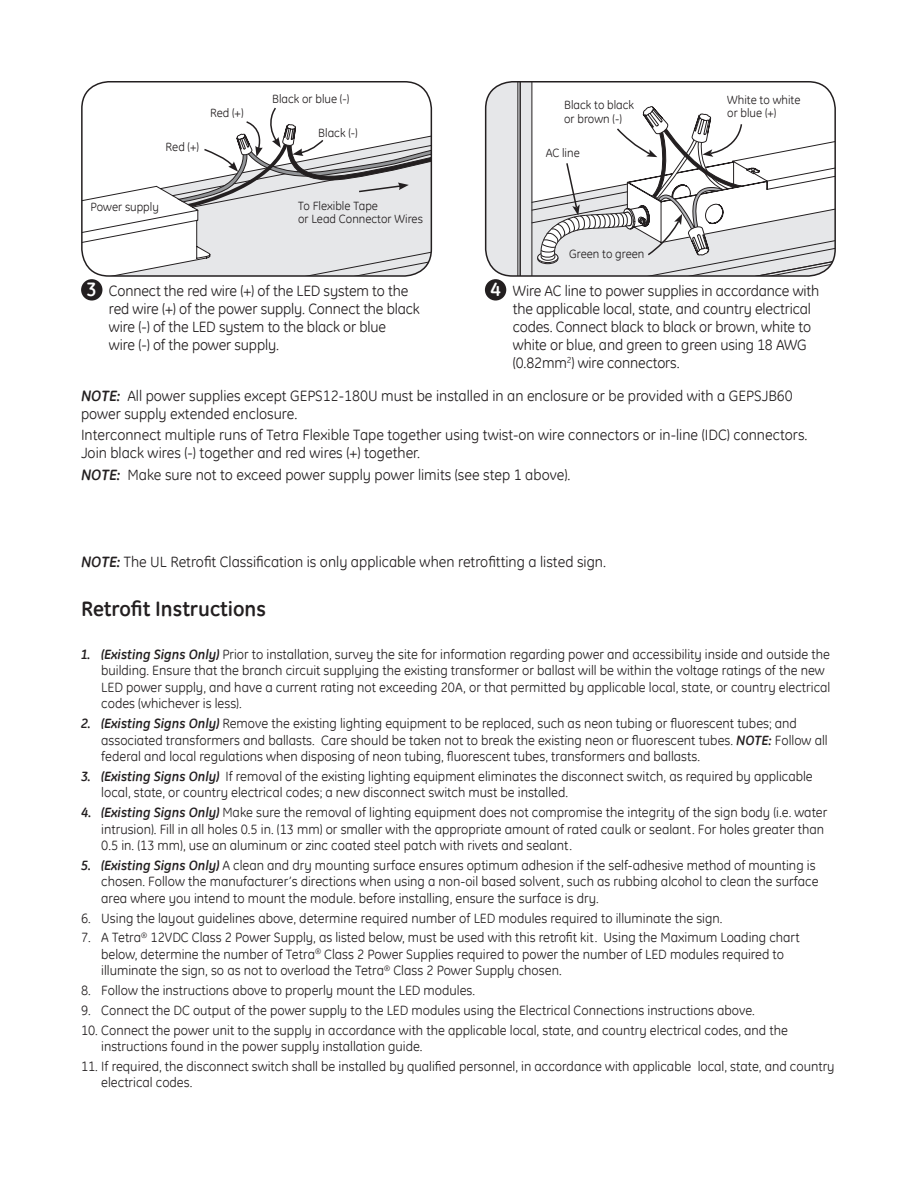
<style>
.page{position:relative;width:918px;height:1188px;background:#fff}
.page>*{position:absolute;margin:0;border:0;box-sizing:border-box;transform-origin:0 0}
.t1{font:700 21px "GE Inspira";color:#231f20}
.t2{font:700 19.5px "GE Inspira";color:#fff}
.t3{font:15px/18px "GE Inspira";color:#231f20}
.t4{font:13.5px/16.5px "GE Inspira";color:#231f20}
.t5{font:12px "GE Inspira";color:#231f20}
.s1{font-weight:700;font-style:italic}
</style>
<div class="page">
<svg style="left:486px;top:82px;width:346px;height:24px"></svg>
<hr style="left:517px;top:82px;width:1px;height:194px;background:#231f20">
<hr style="left:532px;top:82px;width:1px;height:194px;background:#231f20">
<hr style="left:520px;top:82px;width:1px;height:194px;background:#231f20">
<svg style="left:531px;top:94px;width:303px;height:12px"></svg>
<div style="left:485px;top:81px;width:351px;height:196px;border:2px solid #231f20;border-radius:27px"></div>
<svg style="left:82px;top:94px;width:349px;height:182px"></svg>
<div style="left:81px;top:81px;width:351px;height:196px;border:2px solid #231f20;border-radius:27px"></div>
<div style="left:485px;top:279px;width:21px;height:22px;background:#231f20;border-radius:50%"></div>
<div style="left:81px;top:279px;width:21px;height:22px;background:#231f20;border-radius:50%"></div>
<svg style="left:486px;top:106px;width:349px;height:170px"></svg>
<svg style="left:160px;top:107px;width:271px;height:100px"></svg>
<p class="t5" style="left:166px;top:140px;width:35px">Red (+)</p>
<p class="t5" style="left:210px;top:105px;width:35px">Red (+)</p>
<p class="t5" style="left:272px;top:91px;width:79px">Black or blue (-)</p>
<p class="t5" style="left:318px;top:125px;width:41px">Black (-)</p>
<p class="t5" style="left:91px;top:200px;width:70px">Power supply</p>
<p class="t5" style="left:298px;top:198px;width:81px">To Flexible Tape</p>
<p class="t5" style="left:298px;top:211px;width:126px">or Lead Connector Wires</p>
<p class="t5" style="left:564px;top:97px;width:72px">Black to black</p>
<p class="t5" style="left:564px;top:111px;width:59px">or brown (-)</p>
<p class="t5" style="left:546px;top:145px;width:36px">AC line</p>
<p class="t5" style="left:569px;top:246px;width:77px">Green to green</p>
<p class="t5" style="left:727px;top:92px;width:75px">White to white</p>
<p class="t5" style="left:727px;top:105px;width:51px">or blue (+)</p>
<p class="t3" style="left:109px;top:282px;width:301px">Connect the red wire (+) of the LED system to the</p>
<p class="t2" style="left:490px;top:277px;width:12px">4</p>
<p class="t3" style="left:109px;top:300px;width:312px">red wire (+) of the power supply. Connect the black wire (-) of the LED system to the black or blue<br>wire (-) of the power supply.</p>
<p class="t3" style="left:81px;top:386px;width:713px"><span class="s1">NOTE:</span> All power supplies except GEPS12-180U must be installed in an enclosure or be provided with a GEPSJB60 power supply extended enclosure.</p>
<p class="t3" style="left:81px;top:426px;width:728px">Interconnect multiple runs of Tetra Flexible Tape together using twist-on wire connectors or in-line (IDC) connectors.<br>Join black wires (-) together and red wires (+) together.</p>
<p class="t3" style="left:81px;top:466px;width:491px"><span class="s1">NOTE:</span> Make sure not to exceed power supply power limits (see step 1 above).</p>
<p class="t2" style="left:87px;top:277px;width:12px">3</p>
<p class="t3" style="left:513px;top:282px;width:308px">Wire AC line to power supplies in accordance with the applicable local, state, and country electrical codes. Connect black to black or brown, white to white or blue, and green to green using 18 AWG (0.82mm<sup>2</sup>) wire connectors.</p>
<p class="t3" style="left:81px;top:553px;width:527px"><span class="s1">NOTE:</span> The UL Retrofit Classification is only applicable when retrofitting a listed sign.</p>
<p class="t1" style="left:81px;top:595px;width:186px">Retrofit Instructions</p>
<p class="t4" style="left:101px;top:646px;width:731px;text-indent:-20px"><span class="s1">1. (Existing Signs Only)</span> Prior to installation, survey the site for information regarding power and accessibility inside and outside the building. Ensure that the branch circuit supplying the existing transformer or ballast will be within the voltage ratings of the new LED power supply, and have a current rating not exceeding 20A, or that permitted by applicable local, state, or country electrical codes (whichever is less).</p>
<p class="t4" style="left:101px;top:715px;width:728px;text-indent:-20px"><span class="s1">2. (Existing Signs Only)</span> Remove the existing lighting equipment to be replaced, such as neon tubing or fluorescent tubes; and associated transformers and ballasts. Care should be taken not to break the existing neon or fluorescent tubes. <span class="s1">NOTE:</span> Follow all federal and local regulations when disposing of neon tubing, fluorescent tubes, transformers and ballasts.</p>
<p class="t4" style="left:101px;top:768px;width:713px;text-indent:-20px"><span class="s1">3. (Existing Signs Only)</span> If removal of the existing lighting equipment eliminates the disconnect switch, as required by applicable local, state, or country electrical codes; a new disconnect switch must be installed.</p>
<p class="t4" style="left:101px;top:804px;width:728px;text-indent:-20px"><span class="s1">4. (Existing Signs Only)</span> Make sure the removal of lighting equipment does not compromise the integrity of the sign body (i.e. water intrusion). Fill in all holes 0.5 in. (13 mm) or smaller with the appropriate amount of rated caulk or sealant. For holes greater than<br>0.5 in. (13 mm), use an aluminum or zinc coated steel patch with rivets and sealant.</p>
<p class="t4" style="left:101px;top:857px;width:719px;text-indent:-20px"><span class="s1">5. (Existing Signs Only)</span> A clean and dry mounting surface ensures optimum adhesion if the self-adhesive method of mounting is chosen. Follow the manufacturer’s directions when using a non-oil based solvent, such as rubbing alcohol to clean the surface area where you intend to mount the module. before installing, ensure the surface is dry.</p>
<p class="t4" style="left:81px;top:909px;width:643px">6. Using the layout guidelines above, determine required number of LED modules required to illuminate the sign.</p>
<p class="t4" style="left:101px;top:929px;width:700px;text-indent:-20px">7. A Tetra<sup>®</sup> 12VDC Class 2 Power Supply, as listed below, must be used with this retrofit kit. Using the Maximum Loading chart below, determine the number of Tetra<sup>®</sup> Class 2 Power Supplies required to power the number of LED modules required to illuminate the sign, so as not to overload the Tetra<sup>®</sup> Class 2 Power Supply chosen.</p>
<p class="t4" style="left:81px;top:982px;width:396px">8. Follow the instructions above to properly mount the LED modules.</p>
<p class="t4" style="left:81px;top:1002px;width:675px">9. Connect the DC output of the power supply to the LED modules using the Electrical Connections instructions above.</p>
<p class="t4" style="left:101px;top:1021px;width:688px;text-indent:-20px">10. Connect the power unit to the supply in accordance with the applicable local, state, and country electrical codes, and the instructions found in the power supply installation guide.</p>
<p class="t4" style="left:101px;top:1058px;width:735px;text-indent:-20px">11. If required, the disconnect switch shall be installed by qualified personnel, in accordance with applicable local, state, and country electrical codes.</p>
</div>
